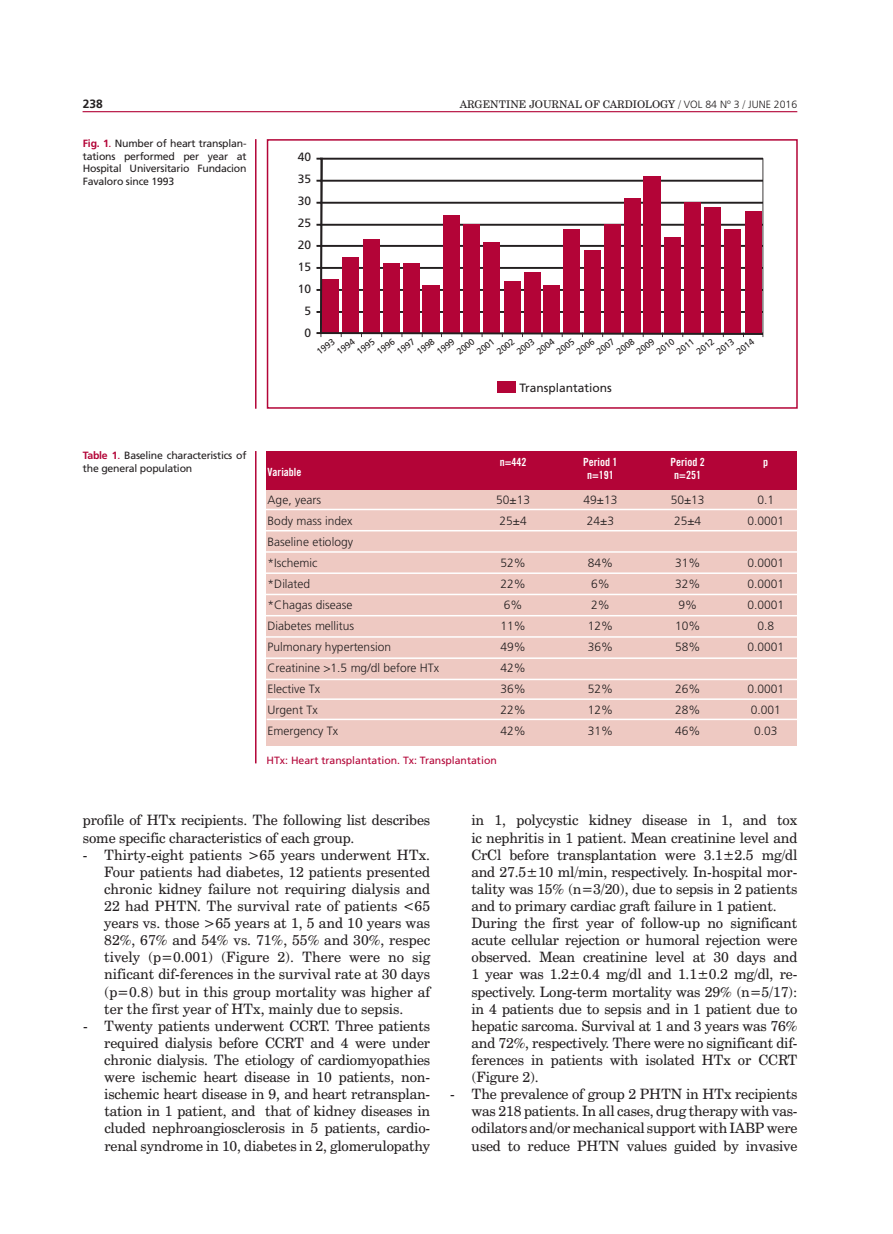
<style>
.page{position:relative;width:893px;height:1234px;background:#fff}
.page>*{position:absolute;margin:0;border:0;box-sizing:border-box;transform-origin:0 0}
.t1{font:14.25px/17.1px "Century Schoolbook BT";letter-spacing:-.01em;color:#231f20;text-align:justify}
.t2{font:300 12px/21px "Frutiger LT Std";color:#231f20}
.t3{font:12px/21.9px "Frutiger";color:#231f20;text-align:center}
.t4{font:700 12px "Frutiger LT Std";color:#231f20}
.t5{font:11.25px/13.5px "Trade Gothic LT Std Bd Cn 20";color:#fff;text-align:center}
.t6{font:10.5px/12.6px "Frutiger LT Std";letter-spacing:-.02em;color:#231f20}
.t7{font:10.5px "Century Schoolbook BT";color:#231f20}
.t8{font:10.5px "Frutiger";color:#b30437}
.t9{font:9px "Frutiger";color:#231f20}
.s1{font-family:"Frutiger LT Std";font-weight:300}
.s2{font-weight:700;color:#b30437}
.s3{color:#b30437}
</style>
<div class="page">
<hr style="left:83px;top:111px;width:714px;height:1px;background:#b30437">
<hr style="left:255px;top:451px;width:2px;height:312px;background:#b30437">
<hr style="left:255px;top:139px;width:2px;height:269px;background:#b30437">
<div style="left:266px;top:451px;width:531px;height:39px;background:#b30437"></div>
<div style="left:266px;top:490px;width:531px;height:255px;background:#eec9c2"></div>
<hr style="left:266px;top:508px;width:532px;height:2px;background:#fff">
<hr style="left:266px;top:530px;width:532px;height:1px;background:#fff">
<hr style="left:266px;top:551px;width:532px;height:1px;background:#fff">
<hr style="left:266px;top:572px;width:532px;height:2px;background:#fff">
<hr style="left:266px;top:593px;width:532px;height:2px;background:#fff">
<hr style="left:266px;top:614px;width:532px;height:2px;background:#fff">
<hr style="left:266px;top:636px;width:532px;height:1px;background:#fff">
<hr style="left:266px;top:657px;width:532px;height:1px;background:#fff">
<hr style="left:266px;top:678px;width:532px;height:2px;background:#fff">
<hr style="left:267px;top:698px;width:531px;height:1px;background:#fff">
<hr style="left:267px;top:718px;width:531px;height:2px;background:#fff">
<svg style="left:317px;top:157px;width:446px;height:180px"></svg>
<div style="left:498px;top:381px;width:18px;height:12px;background:#b30437"></div>
<div style="left:267px;top:139px;width:531px;height:269px;border:2px solid #b30437"></div>
<p class="t4" style="left:83px;top:97px;width:22px">238</p>
<p class="t7" style="left:460px;top:98px;width:339px">ARGENTINE JOURNAL OF CARDIOLOGY / <span class="s1">VOL 84 Nº 3</span> / <span class="s1">JUNE 2016</span></p>
<p class="t6" style="left:83px;top:137px;width:165px;text-align:justify"><span class="s2">Fig. 1</span><span class="s3">.</span> Number of heart transplan&shy;tations performed per year at Hospital Universitario Fundacion Favaloro since 1993</p>
<p class="t3" style="left:298px;top:146px;width:15px">40<br>35<br>30<br>25<br>20<br>15<br>10<br>5<br>0</p>
<p class="t9" style="left:315px;top:348px;width:22px;rotate:-38deg">1993</p>
<p class="t9" style="left:335px;top:348px;width:22px;rotate:-38deg">1994</p>
<p class="t9" style="left:355px;top:348px;width:22px;rotate:-38deg">1995</p>
<p class="t9" style="left:375px;top:348px;width:22px;rotate:-38deg">1996</p>
<p class="t9" style="left:395px;top:348px;width:22px;rotate:-38deg">1997</p>
<p class="t9" style="left:415px;top:348px;width:22px;rotate:-38deg">1998</p>
<p class="t9" style="left:435px;top:348px;width:22px;rotate:-38deg">1999</p>
<p class="t9" style="left:455px;top:348px;width:22px;rotate:-38deg">2000</p>
<p class="t9" style="left:475px;top:348px;width:22px;rotate:-38deg">2001</p>
<p class="t9" style="left:494px;top:348px;width:22px;rotate:-38deg">2002</p>
<p class="t9" style="left:514px;top:348px;width:22px;rotate:-38deg">2003</p>
<p class="t9" style="left:534px;top:348px;width:22px;rotate:-38deg">2004</p>
<p class="t9" style="left:554px;top:348px;width:22px;rotate:-38deg">2005</p>
<p class="t9" style="left:574px;top:348px;width:22px;rotate:-38deg">2006</p>
<p class="t9" style="left:594px;top:348px;width:22px;rotate:-38deg">2007</p>
<p class="t9" style="left:614px;top:348px;width:22px;rotate:-38deg">2008</p>
<p class="t9" style="left:634px;top:348px;width:22px;rotate:-38deg">2009</p>
<p class="t9" style="left:654px;top:348px;width:22px;rotate:-38deg">2010</p>
<p class="t9" style="left:674px;top:348px;width:22px;rotate:-38deg">2011</p>
<p class="t9" style="left:694px;top:348px;width:22px;rotate:-38deg">2012</p>
<p class="t9" style="left:714px;top:348px;width:22px;rotate:-38deg">2013</p>
<p class="t9" style="left:734px;top:348px;width:22px;rotate:-38deg">2014</p>
<p class="t3" style="left:519px;top:376px;width:94px">Transplantations</p>
<p class="t6" style="left:83px;top:449px;width:165px"><span class="s2">Table 1</span><span class="s3">.</span> Baseline characteristics of the general population</p>
<p class="t5" style="left:500px;top:454px;width:28px">n=442</p>
<p class="t5" style="left:583px;top:454px;width:36px">Period 1 n=191</p>
<p class="t5" style="left:670px;top:454px;width:36px">Period 2 n=251</p>
<p class="t5" style="left:763px;top:454px;width:6px">p</p>
<p class="t5" style="left:268px;top:465px;width:35px">Variable</p>
<p class="t2" style="left:268px;top:489px;width:173px">Age, years<br>Body mass index<br>Baseline etiology<br>*Ischemic<br>*Dilated<br>*Chagas disease<br>Diabetes mellitus<br>Pulmonary hypertension<br>Creatinine &gt;1.5 mg/dl before HTx<br>Elective Tx<br>Urgent Tx<br>Emergency Tx</p>
<p class="t2" style="left:496px;top:489px;width:35px">50±13<br>25±4</p>
<p class="t2" style="left:583px;top:489px;width:35px">49±13<br>24±3</p>
<p class="t2" style="left:588px;top:552px;width:27px">84%<br>6%<br>2%<br>12%<br>36%</p>
<p class="t2" style="left:588px;top:678px;width:27px;text-align:justify">52% 12% 31%</p>
<p class="t2" style="left:671px;top:489px;width:35px">50±13<br>25±4</p>
<p class="t2" style="left:675px;top:552px;width:27px">31%<br>32%<br>9%<br>10%<br>58%</p>
<p class="t2" style="left:675px;top:678px;width:27px;text-align:justify">26% 28% 46%</p>
<p class="t2" style="left:747px;top:489px;width:38px;text-align:center">0.1<br>0.0001</p>
<p class="t2" style="left:747px;top:552px;width:38px;text-align:center">0.0001<br>0.0001<br>0.0001<br>0.8<br>0.0001</p>
<p class="t2" style="left:747px;top:678px;width:38px">0.0001<br>0.001<br>0.03</p>
<p class="t2" style="left:500px;top:552px;width:27px">52%<br>22%<br>6%<br>11%<br>49%<br>42%<br>36%<br>22%<br>42%</p>
<p class="t8" style="left:266px;top:753px;width:232px">HTx: Heart transplantation. Tx: Transplantation</p>
<p class="t1" style="left:83px;top:811px;width:349px">profile of HTx recipients. The following list describes some specific characteristics of each group.</p>
<p class="t1" style="left:104px;top:845px;width:328px;text-indent:-21px">- Thirty-eight patients &gt;65 years underwent HTx.<br>Four patients had diabetes, 12 patients presented chronic kidney failure not requiring dialysis and 22 had PHTN. The survival rate of patients &lt;65 years vs. those &gt;65 years at 1, 5 and 10 years was 82%, 67% and 54% vs. 71%, 55% and 30%, respec tively (p=0.001) (Figure 2). There were no sig nificant dif-ferences in the survival rate at 30 days (p=0.8) but in this group mortality was higher af ter the first year of HTx, mainly due to sepsis.</p>
<p class="t1" style="left:104px;top:1016px;width:328px;text-indent:-21px">- Twenty patients underwent CCRT. Three patients required dialysis before CCRT and 4 were under chronic dialysis. The etiology of cardiomyopathies were ischemic heart disease in 10 patients, non&shy;ischemic heart disease in 9, and heart retransplan&shy;tation in 1 patient, and that of kidney diseases in cluded nephroangiosclerosis in 5 patients, cardio&shy;renal syndrome in 10, diabetes in 2, glomerulopathy</p>
<p class="t1" style="left:471px;top:811px;width:328px;text-align:left">in 1, polycystic kidney disease in 1, and tox ic nephritis in 1 patient. Mean creatinine level and CrCl before transplantation were 3.1±2.5 mg/dl and 27.5±10 ml/min, respectively. In-hospital mor&shy;tality was 15% (n=3/20), due to sepsis in 2 patients and to primary cardiac graft failure in 1 patient.<br>During the first year of follow-up no significant acute cellular rejection or humoral rejection were observed. Mean creatinine level at 30 days and 1 year was 1.2±0.4 mg/dl and 1.1±0.2 mg/dl, re&shy;spectively. Long-term mortality was 29% (n=5/17): in 4 patients due to sepsis and in 1 patient due to hepatic sarcoma. Survival at 1 and 3 years was 76% and 72%, respectively. There were no significant dif&shy;ferences in patients with isolated HTx or CCRT (Figure 2).</p>
<p class="t1" style="left:472px;top:1085px;width:327px;text-indent:-21px">- The prevalence of group 2 PHTN in HTx recipients was 218 patients. In all cases, drug therapy with vas&shy;odilators and/or mechanical support with IABP were used to reduce PHTN values guided by invasive</p>
</div>
